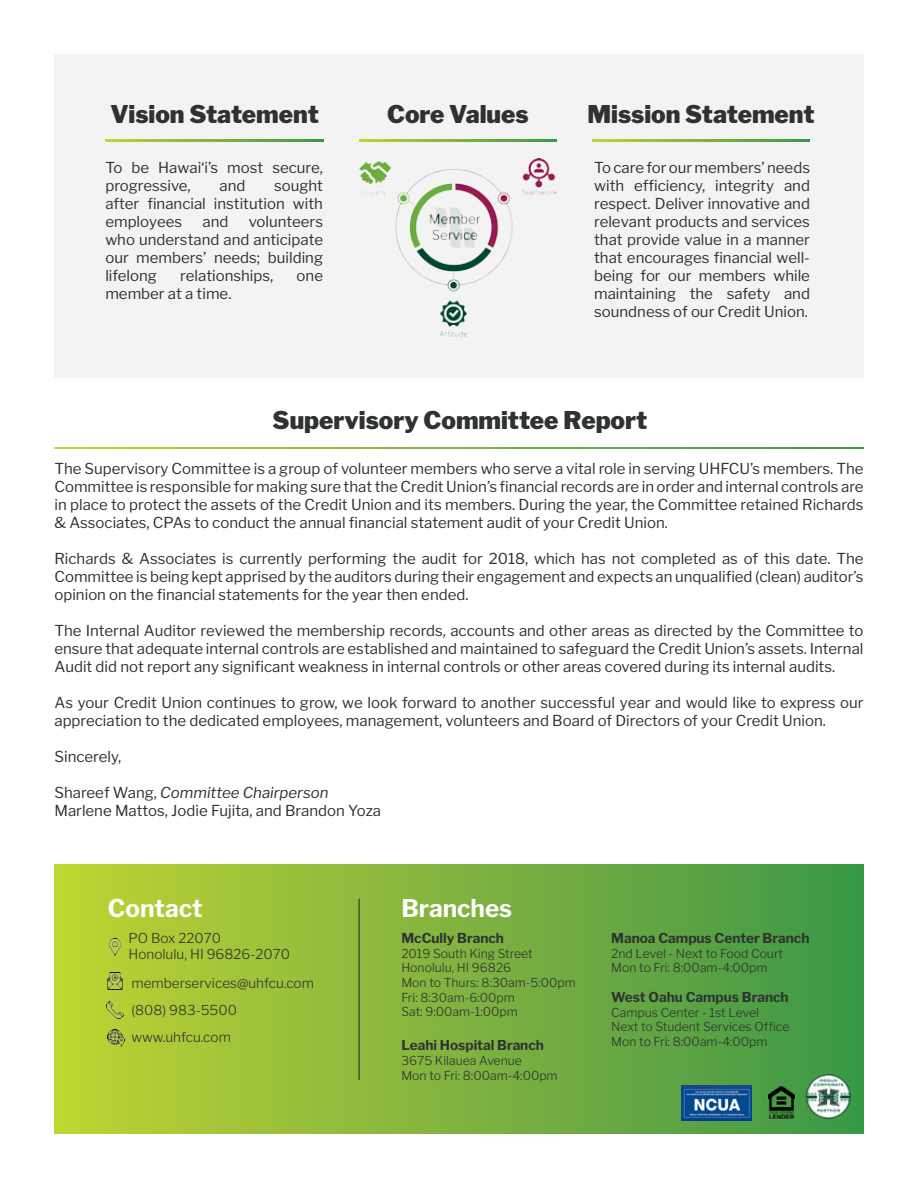
<style>
.page{position:relative;width:918px;height:1188px;background:#fff}
.page>*{position:absolute;margin:0;border:0;box-sizing:border-box;transform-origin:0 0}
.t1{font:900 24.3px "Libre Franklin";color:#2e3231}
.t2{font:700 24.3px "Libre Franklin";color:#fff}
.t3{font:15px/18px "Libre Franklin";color:#2e3231;text-align:justify}
.t4{font:300 13.5px/27px "Libre Franklin";color:#2e3231}
.t5{font:700 13.5px "Libre Franklin";color:#2e3231}
.t6{font:300 12.3px/14.7px "Libre Franklin";color:#2e3231}
.s1{font-style:italic}
</style>
<div class="page">
<svg style="left:54px;top:447px;width:810px;height:2px;background:#7eb43e"></svg>
<div style="left:54px;top:54px;width:810px;height:324px;background:#f3f3f3"></div>
<svg style="left:105px;top:140px;width:218px;height:1px"></svg>
<svg style="left:359px;top:140px;width:197px;height:1px"></svg>
<svg style="left:592px;top:140px;width:218px;height:1px"></svg>
<img style="left:360px;top:158px;width:197px;height:179px">
<div style="left:54px;top:864px;width:810px;height:270px;background:linear-gradient(to right,#c0d234,#3d9649)"></div>
<img style="left:106px;top:939px;width:17px;height:17px">
<img style="left:106px;top:973px;width:17px;height:17px">
<img style="left:106px;top:1001px;width:17px;height:17px">
<img style="left:107px;top:1029px;width:17px;height:17px">
<hr style="left:359px;top:899px;width:1px;height:181px;background:#2e3231">
<img style="left:767px;top:1086px;width:30px;height:34px">
<img style="left:681px;top:1086px;width:70px;height:34px">
<img style="left:804px;top:1073px;width:48px;height:48px">
<h1 class="t1" style="left:110px;top:100px;width:210px">Vision Statement</h1>
<h1 class="t1" style="left:387px;top:100px;width:143px">Core Values</h1>
<h1 class="t1" style="left:588px;top:100px;width:229px">Mission Statement</h1>
<p class="t3" style="left:105px;top:158px;width:219px">To be Hawai‘i’s most secure, progressive,</p>
<p class="t3" style="left:594px;top:158px;width:217px">To care for our members’ needs with efficiency, integrity and respect. Deliver innovative and relevant products and services that provide value in a manner that encourages financial well&shy;being for our members while maintaining the safety and soundness of our Credit Union.</p>
<p class="t3" style="left:105px;top:176px;width:219px;text-indent:169px">sought after financial institution with employees</p>
<p class="t3" style="left:219px;top:176px;width:27px">and</p>
<p class="t3" style="left:105px;top:212px;width:219px;text-indent:143px">volunteers who understand and anticipate our members’ needs; building lifelong</p>
<p class="t3" style="left:203px;top:212px;width:27px">and</p>
<p class="t3" style="left:180px;top:266px;width:95px">relationships,</p>
<p class="t3" style="left:297px;top:266px;width:28px">one</p>
<p class="t3" style="left:105px;top:284px;width:128px">member at a time.</p>
<h1 class="t1" style="left:273px;top:405px;width:376px">Supervisory Committee Report</h1>
<p class="t3" style="left:54px;top:459px;width:811px">The Supervisory Committee is a group of volunteer members who serve a vital role in serving UHFCU’s members. The Committee is responsible for making sure that the Credit Union’s financial records are in order and internal controls are in place to protect the assets of the Credit Union and its members. During the year, the Committee retained Richards &amp; Associates, CPAs to conduct the annual financial statement audit of your Credit Union.</p>
<p class="t3" style="left:54px;top:549px;width:811px">Richards &amp; Associates is currently performing the audit for 2018, which has not completed as of this date. The Committee is being kept apprised by the auditors during their engagement and expects an unqualified (clean) auditor’s opinion on the financial statements for the year then ended.</p>
<p class="t3" style="left:54px;top:621px;width:811px">The Internal Auditor reviewed the membership records, accounts and other areas as directed by the Committee to ensure that adequate internal controls are established and maintained to safeguard the Credit Union’s assets. Internal Audit did not report any significant weakness in internal controls or other areas covered during its internal audits.</p>
<p class="t3" style="left:54px;top:693px;width:811px">As your Credit Union continues to grow, we look forward to another successful year and would like to express our appreciation to the dedicated employees, management, volunteers and Board of Directors of your Credit Union.</p>
<p class="t3" style="left:54px;top:747px;width:68px">Sincerely,</p>
<p class="t3" style="left:54px;top:783px;width:328px">Shareef Wang, <span class="s1">Committee Chairperson<br></span>Marlene Mattos, Jodie Fujita, and Brandon Yoza</p>
<h1 class="t2" style="left:108px;top:894px;width:96px">Contact</h1>
<h1 class="t2" style="left:401px;top:893px;width:112px">Branches</h1>
<p class="t4" style="left:128px;top:930px;width:163px;line-height:16.4px">PO Box 22070<br>Honolulu, HI 96826-2070</p>
<p class="t5" style="left:401px;top:930px;width:104px">McCully Branch</p>
<p class="t5" style="left:611px;top:930px;width:200px">Manoa Campus Center Branch</p>
<p class="t6" style="left:611px;top:946px;width:173px">2nd Level - Next to Food Court<br>Mon to Fri: 8:00am-4:00pm</p>
<p class="t5" style="left:611px;top:989px;width:179px">West Oahu Campus Branch</p>
<p class="t6" style="left:611px;top:1005px;width:180px">Campus Center - 1st Level<br>Next to Student Services Office</p>
<p class="t6" style="left:401px;top:946px;width:176px">2019 South King Street<br>Honolulu, HI 96826<br>Mon to Thurs: 8:30am-5:00pm<br>Fri: 8:30am-6:00pm<br>Sat: 9:00am-1:00pm</p>
<p class="t4" style="left:131px;top:969px;width:184px">memberservices@uhfcu.com (808) 983-5500 www.uhfcu.com</p>
<p class="t5" style="left:401px;top:1037px;width:144px">Leahi Hospital Branch</p>
<p class="t6" style="left:611px;top:1034px;width:158px">Mon to Fri: 8:00am-4:00pm</p>
<p class="t6" style="left:401px;top:1053px;width:158px">3675 Kilauea Avenue<br>Mon to Fri: 8:00am-4:00pm</p>
</div>
